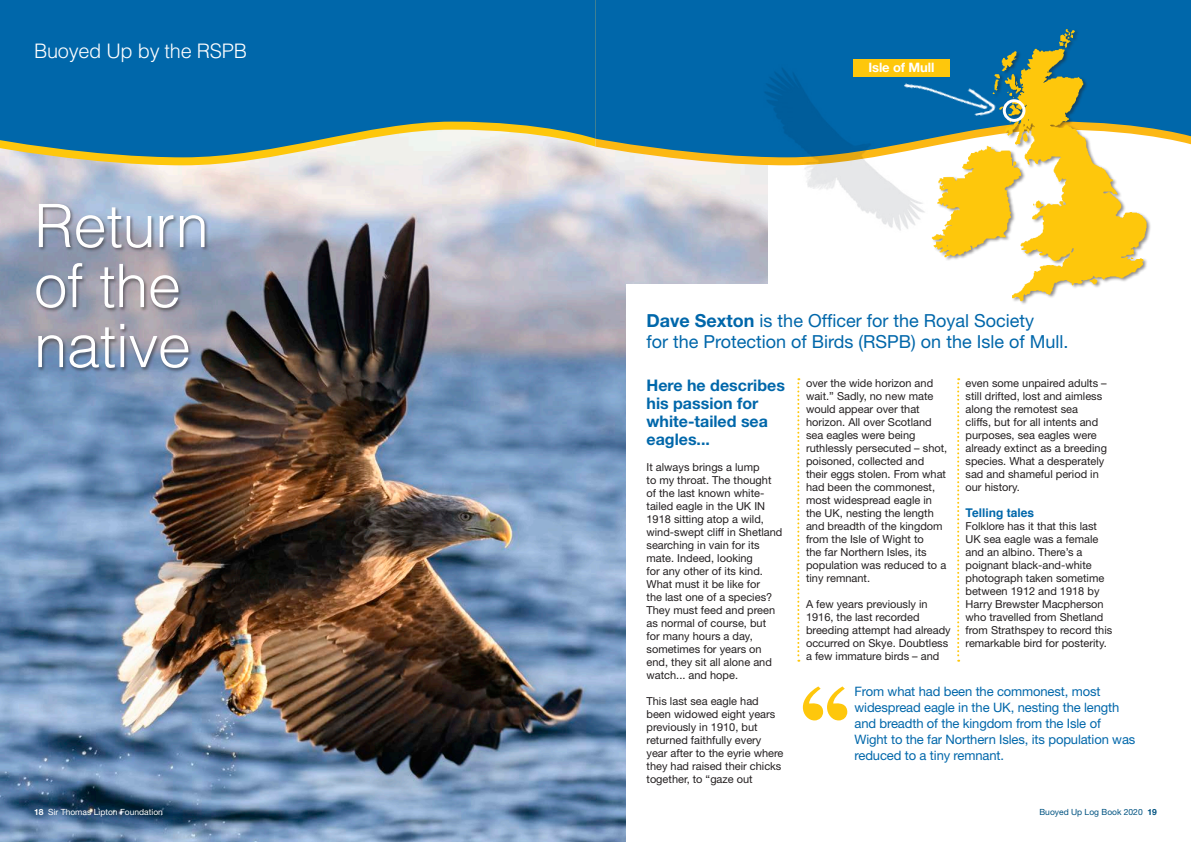
<style>
.page{position:relative;width:1191px;height:842px;background:#fff}
.page>*{position:absolute;margin:0;border:0;box-sizing:border-box;transform-origin:0 0}
.t1{font:300 60px/60px "Helvetica";letter-spacing:-.01em;color:#fff}
.t2{font:300 20px "Helvetica";letter-spacing:-.015em;color:#fff}
.t3{font:18px/21px "Helvetica Neue";color:#0067aa}
.t4{font:700 16px/18px "Helvetica Neue";color:#0067aa}
.t5{font:13px/16px "Helvetica Neue";letter-spacing:-.01em;color:#0067aa}
.t6{font:700 13px "Helvetica Neue";letter-spacing:-.01em;color:#fff}
.t7{font:700 12px "Helvetica";color:#0067aa}
.t8{font:11px/13px "Helvetica Neue";color:#231f20}
.t9{font:8.5px "Helvetica Neue";color:#fff}
.t10{font:8.5px "Helvetica Neue";color:#015381}
.s1{font-weight:700}
</style>
<div class="page">
<img style="left:0;top:165px;width:767px;height:677px">
<div style="left:626px;top:285px;width:305px;height:557px;background:#fff"></div>
<svg style="left:0;top:157px;width:595px;height:8px;background:#e8d9af"></svg>
<svg style="left:0;top:0;width:595px;height:157px;background:#1973a8"></svg>
<div style="left:595px;top:0;width:596px;height:157px;background:#0067aa"></div>
<div style="left:35px;top:203px;width:175px;height:170px;background:#231f20;opacity:.5"></div>
<img style="left:925px;top:27px;width:226px;height:277px">
<div style="left:1002px;top:99px;width:23px;height:23px;border:3px solid #fff;border-radius:50%"></div>
<img style="left:929px;top:60px;width:70px;height:75px">
<div style="left:853px;top:59px;width:96px;height:17px;background:#fec70c"></div>
<img style="left:754px;top:65px;width:175px;height:170px">
<svg style="left:803px;top:686px;width:44px;height:34px"></svg>
<svg style="left:797px;top:378px;width:2px;height:284px"></svg>
<svg style="left:957px;top:378px;width:2px;height:284px"></svg>
<h2 class="t2" style="left:34px;top:39px;width:214px">Buoyed Up by the RSPB</h2>
<h1 class="t1" style="left:34px;top:194px;width:176px">Return of the native</h1>
<p class="t6" style="left:868px;top:59px;width:67px">Isle of Mull</p>
<h3 class="t3" style="left:646px;top:309px;width:423px"><span class="s1">Dave Sexton</span> is the Officer for the Royal Society<br>for the Protection of Birds (RSPB) on the Isle of Mull.</h3>
<h3 class="t4" style="left:646px;top:376px;width:140px">Here he describes his passion for white-tailed sea eagles...</h3>
<p class="t8" style="left:646px;top:460px;width:137px">It always brings a lump<br>to my throat. The thought of the last known white&shy;tailed eagle in the UK IN<br>1918 sitting atop a wild, wind-swept cliff in Shetland searching in vain for its mate. Indeed, looking<br>for any other of its kind.<br>What must it be like for<br>the last one of a species?<br>They must feed and preen as normal of course, but<br>for many hours a day, sometimes for years on end, they sit all alone and watch... and hope.</p>
<p class="t8" style="left:646px;top:694px;width:138px">This last sea eagle had been widowed eight years previously in 1910, but returned faithfully every year after to the eyrie where they had raised their chicks together, to “gaze out</p>
<p class="t8" style="left:806px;top:377px;width:143px">over the wide horizon and wait.” Sadly, no new mate would appear over that horizon. All over Scotland sea eagles were being ruthlessly persecuted – shot, poisoned, collected and their eggs stolen. From what had been the commonest, most widespread eagle in the UK, nesting the length and breadth of the kingdom from the Isle of Wight to<br>the far Northern Isles, its population was reduced to a tiny remnant.</p>
<p class="t8" style="left:806px;top:598px;width:146px">A few years previously in<br>1916, the last recorded breeding attempt had already occurred on Skye. Doubtless a few immature birds – and</p>
<p class="t8" style="left:965px;top:377px;width:143px">even some unpaired adults – still drifted, lost and aimless along the remotest sea<br>cliffs, but for all intents and purposes, sea eagles were already extinct as a breeding species. What a desperately sad and shameful period in our history.</p>
<p class="t7" style="left:965px;top:503px;width:70px">Telling tales</p>
<p class="t8" style="left:965px;top:520px;width:148px">Folklore has it that this last<br>UK sea eagle was a female and an albino. There’s a poignant black-and-white photograph taken sometime between 1912 and 1918 by<br>Harry Brewster Macpherson who travelled from Shetland from Strathspey to record this remarkable bird for posterity.</p>
<p class="t5" style="left:854px;top:683px;width:282px">From what had been the commonest, most widespread eagle in the UK, nesting the length and breadth of the kingdom from the Isle of Wight to the far Northern Isles, its population was reduced to a tiny remnant.</p>
<p class="t9" style="left:34px;top:806px;width:130px"><span class="s1">18</span> Sir Thomas Lipton Foundation</p>
<p class="t10" style="left:1039px;top:806px;width:119px">Buoyed Up Log Book 2020 <span class="s1">19</span></p>
</div>
